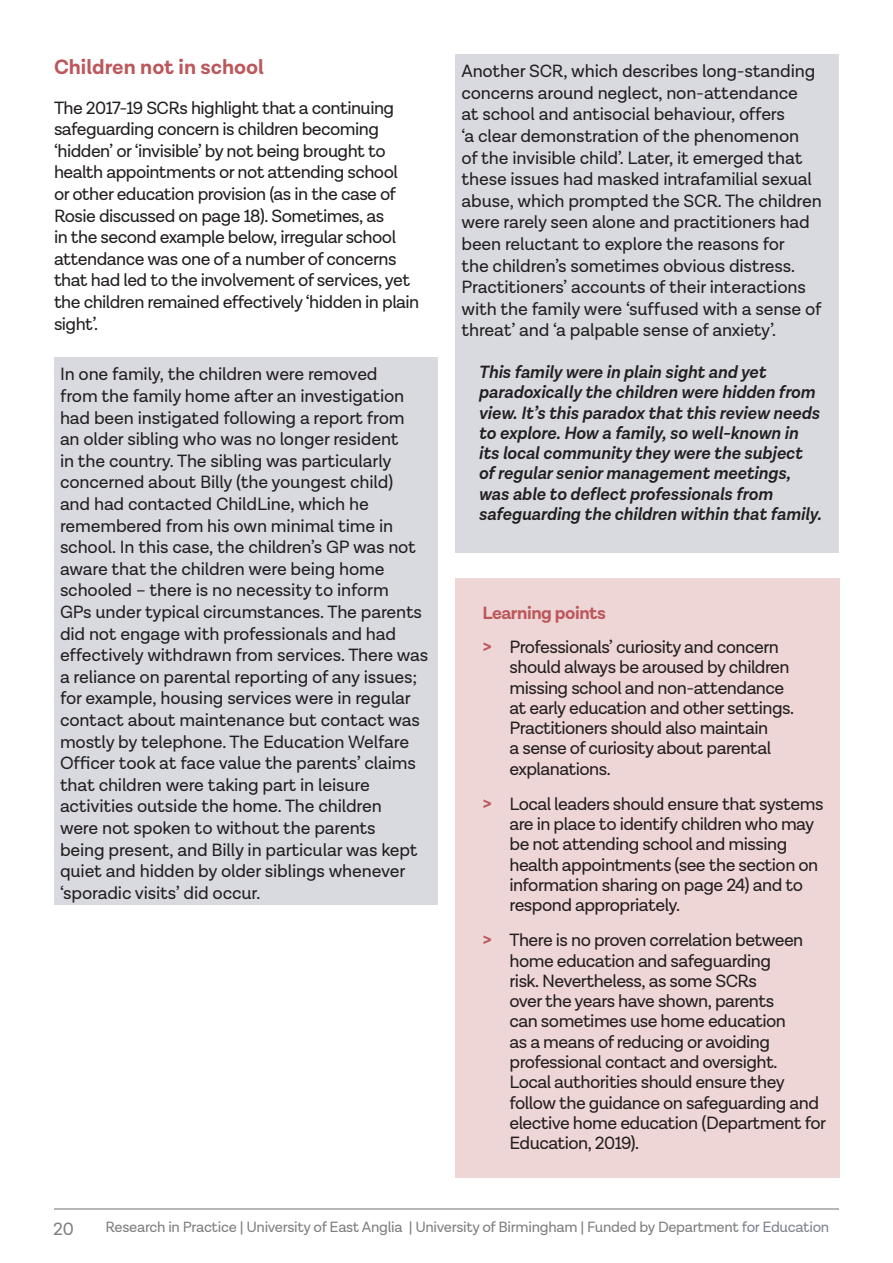
<style>
.page{position:relative;width:893px;height:1263px;background:#fff}
.page>*{position:absolute;margin:0;border:0;box-sizing:border-box;transform-origin:0 0}
.t1{font:700 21px "Lota Grotesque Alt 1";color:#bc575b}
.No_Spacing{font:18px/21.6px "Lota Grotesque Alt 1";letter-spacing:-.01em;color:#231f20}
.RiP_Bullet_points{font:18px/20.2px "Lota Grotesque Alt 1";letter-spacing:-.03em;color:#231f20}
.No_Spacing-2{font:italic 600 18px/20.2px "Lota Grotesque Alt 1";color:#231f20}
.t2{font:700 18px "Lota Grotesque Alt 1";letter-spacing:-.025em;color:#bc575b}
.t3{font:18px "Lota Grotesque Alt 1";color:#7f7f7f}
.t4{font:15px "Lota Grotesque Alt 1";letter-spacing:-.02em;color:#7f7f7f}
.s1{font-weight:700;color:#bc575b}
.s2{color:#7f838f}
</style>
<div class="page">
<hr style="left:54px;top:1208px;width:785px;height:1px;background:#7f7f7f">
<div style="left:455px;top:578px;width:385px;height:600px;background:#eed5d6"></div>
<div style="left:54px;top:357px;width:383px;height:548px;background:#d8dae0"></div>
<div style="left:455px;top:54px;width:384px;height:499px;background:#d8dae0"></div>
<p class="t1" style="left:54px;top:55px;width:212px">Children not in school</p>
<p class="RiP_Bullet_points" style="left:54px;top:97px;width:367px;line-height:21.6px">The 2017-19 SCRs highlight that a continuing safeguarding concern is children becoming ‘hidden’ or ‘invisible’ by not being brought to health appointments or not attending school<br>or other education provision (as in the case of Rosie discussed on page 18). Sometimes, as<br>in the second example below, irregular school attendance was one of a number of concerns that had led to the involvement of services, yet the children remained effectively ‘hidden in plain sight’.</p>
<p class="No_Spacing" style="left:60px;top:364px;width:370px">In one family, the children were removed<br>from the family home after an investigation had been instigated following a report from an older sibling who was no longer resident<br>in the country. The sibling was particularly concerned about Billy (the youngest child)<br>and had contacted ChildLine, which he remembered from his own minimal time in school. In this case, the children’s GP was not aware that the children were being home schooled – there is no necessity to inform<br>GPs under typical circumstances. The parents did not engage with professionals and had effectively withdrawn from services. There was a reliance on parental reporting of any issues; for example, housing services were in regular contact about maintenance but contact was mostly by telephone. The Education Welfare Officer took at face value the parents’ claims that children were taking part in leisure activities outside the home. The children<br>were not spoken to without the parents<br>being present, and Billy in particular was kept quiet and hidden by older siblings whenever ‘sporadic visits’ did occur.</p>
<p class="No_Spacing" style="left:461px;top:61px;width:362px">Another SCR, which describes long-standing concerns around neglect, non-attendance<br>at school and antisocial behaviour, offers<br>‘a clear demonstration of the phenomenon<br>of the invisible child’. Later, it emerged that these issues had masked intrafamilial sexual abuse, which prompted the SCR. The children were rarely seen alone and practitioners had been reluctant to explore the reasons for<br>the children’s sometimes obvious distress.<br>Practitioners’ accounts of their interactions with the family were ‘suffused with a sense of threat’ and ‘a palpable sense of anxiety’.</p>
<p class="No_Spacing-2" style="left:478px;top:363px;width:344px">This family were in plain sight and yet paradoxically the children were hidden from view. It’s this paradox that this review needs to explore. How a family, so well-known in its local community they were the subject of regular senior management meetings, was able to deflect professionals from safeguarding the children within that family.</p>
<p class="t2" style="left:482px;top:603px;width:125px">Learning points</p>
<p class="RiP_Bullet_points" style="left:509px;top:637px;width:286px;text-indent:-27px"><span class="s1">&gt;</span> Professionals’ curiosity and concern should always be aroused by children missing school and non-attendance at early education and other settings.<br>Practitioners should also maintain<br>a sense of curiosity about parental explanations.</p>
<p class="RiP_Bullet_points" style="left:509px;top:794px;width:315px;text-indent:-27px"><span class="s1">&gt;</span> Local leaders should ensure that systems are in place to identify children who may be not attending school and missing health appointments (see the section on information sharing on page 24) and to respond appropriately.</p>
<p class="RiP_Bullet_points" style="left:509px;top:931px;width:318px;text-indent:-27px"><span class="s1">&gt;</span> There is no proven correlation between home education and safeguarding<br>risk. Nevertheless, as some SCRs<br>over the years have shown, parents<br>can sometimes use home education<br>as a means of reducing or avoiding professional contact and oversight.<br>Local authorities should ensure they follow the guidance on safeguarding and elective home education (Department for Education, 2019).</p>
<p class="t3" style="left:53px;top:1219px;width:22px">20</p>
<p class="t4" style="left:105px;top:1219px;width:725px">Research in Practice | University of East Anglia | University of Birmingham | Funded by Department <span class="s2">for Education</span></p>
</div>
